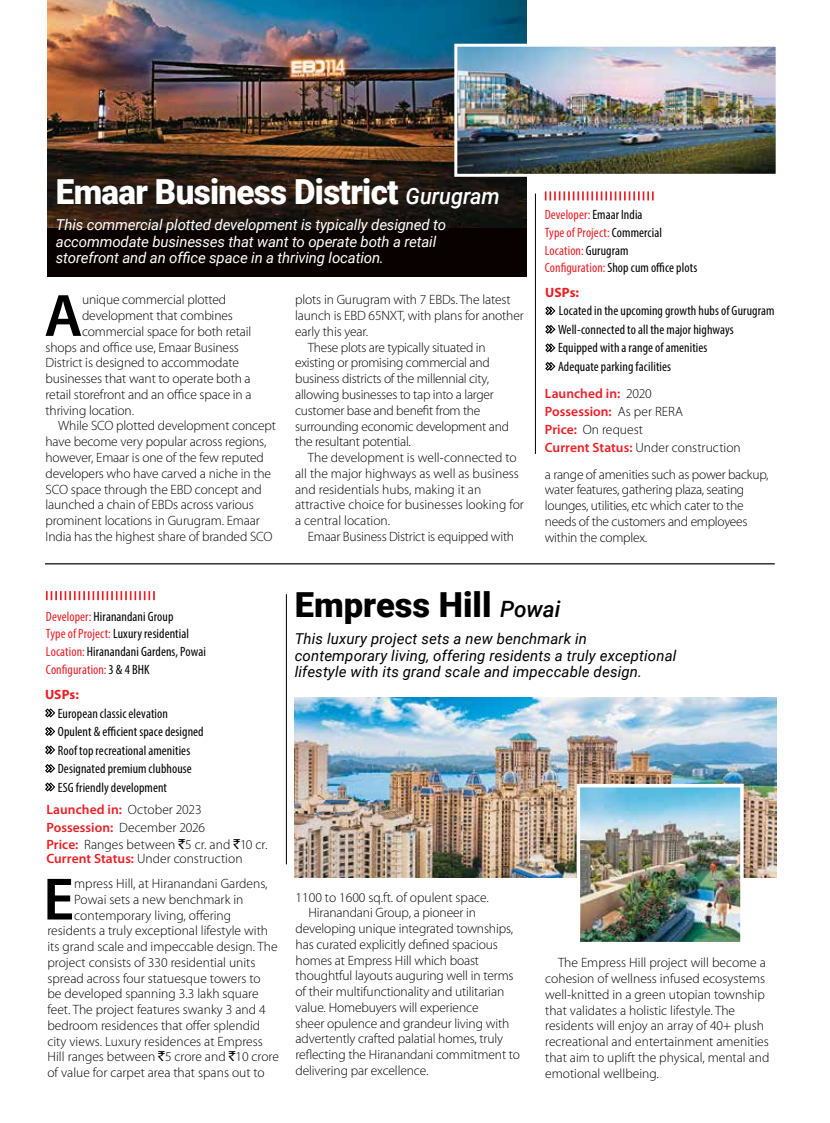
<style>
.page{position:relative;width:830px;height:1123px;background:#fff}
.page>*{position:absolute;margin:0;border:0;box-sizing:border-box;transform-origin:0 0}
.t1{font:600 60.3px "Myriad Pro";color:#000}
.t2{font:900 34.5px "Roboto";letter-spacing:-.02em;color:#fff;scale:.96 1}
.t3{font:900 34.5px "Roboto";color:#000}
.t4{font:italic 15px/16.5px "Roboto";letter-spacing:-.01em;color:#fff}
.t5{font:italic 15px/16.5px "Roboto";letter-spacing:.01em;color:#000}
.t6{font:300 13.5px/15.8px "Myriad Pro";letter-spacing:-.01em;color:#000}
.t7{font:condensed 13.5px/18.5px "Myriad Pro";letter-spacing:.005em;color:#000}
.t8{font:condensed 13.5px/17.7px "Myriad Pro";letter-spacing:.005em;color:#ed1d24}
.t9{font:600 13.5px/17.7px "Myriad Pro";letter-spacing:.005em;color:#ed1d24}
.t10{font:700 13.5px "Myriad Pro";color:#ed1d24}
.s1{font-weight:500;font-style:italic;font-size:22.5px}
.s2{color:#000}
.s3{font-weight:300;color:#000}
.s4{color:#ed1d24}
.s5{font-weight:600;color:#ed1d24}
.s6{font-family:"Rupee Foradian";font-weight:400}
</style>
<div class="page">
<hr style="left:45px;top:563px;width:729px;height:1px;background:#000">
<hr style="left:535px;top:193px;width:1px;height:261px;background:#000">
<div style="left:47px;top:0;width:479px;height:276px;background:#090000"></div>
<img style="left:47px;top:0;width:479px;height:228px">
<svg style="left:545px;top:306px;width:10px;height:9px"></svg>
<svg style="left:545px;top:325px;width:10px;height:9px"></svg>
<svg style="left:545px;top:343px;width:10px;height:9px"></svg>
<svg style="left:545px;top:362px;width:10px;height:9px"></svg>
<svg style="left:544px;top:191px;width:109px;height:9px"></svg>
<img style="left:458px;top:48px;width:316px;height:125px">
<div style="left:454px;top:44px;width:324px;height:133px;border:3px solid #fff"></div>
<hr style="left:286px;top:594px;width:1px;height:270px;background:#000">
<img style="left:295px;top:697px;width:481px;height:181px">
<svg style="left:45px;top:708px;width:10px;height:9px"></svg>
<svg style="left:45px;top:727px;width:10px;height:9px"></svg>
<svg style="left:45px;top:745px;width:10px;height:9px"></svg>
<svg style="left:45px;top:764px;width:10px;height:9px"></svg>
<svg style="left:45px;top:782px;width:10px;height:9px"></svg>
<svg style="left:46px;top:591px;width:109px;height:9px"></svg>
<img style="left:580px;top:788px;width:159px;height:153px">
<div style="left:576px;top:784px;width:167px;height:161px;border:3px solid #fff"></div>
<h2 class="t2" style="left:56px;top:168px;width:464px">Emaar Business District <span class="s1">Gurugram</span></h2>
<p class="t4" style="left:56px;top:216px;width:391px">This commercial plotted development is typically designed to accommodate businesses that want to operate both a retail storefront and an office space in a thriving location.</p>
<h1 class="t1" style="left:44px;top:282px;width:40px">A</h1>
<p class="t6" style="left:82px;top:292px;width:146px">unique commercial plotted</p>
<p class="t6" style="left:82px;top:308px;width:152px">development that combines</p>
<p class="t6" style="left:82px;top:323px;width:171px">commercial space for both retail</p>
<p class="t6" style="left:45px;top:339px;width:195px">shops and office use, Emaar Business</p>
<p class="t6" style="left:45px;top:355px;width:195px">District is designed to accommodate</p>
<p class="t6" style="left:45px;top:371px;width:207px">businesses that want to operate both a</p>
<p class="t6" style="left:45px;top:386px;width:207px">retail storefront and an office space in a</p>
<p class="t6" style="left:45px;top:402px;width:90px">thriving location.</p>
<p class="t6" style="left:58px;top:418px;width:219px">While SCO plotted development concept</p>
<p class="t6" style="left:45px;top:434px;width:222px">have become very popular across regions,</p>
<p class="t6" style="left:45px;top:449px;width:220px">however, Emaar is one of the few reputed</p>
<p class="t6" style="left:45px;top:465px;width:227px">developers who have carved a niche in the</p>
<p class="t6" style="left:45px;top:481px;width:218px">SCO space through the EBD concept and</p>
<p class="t6" style="left:45px;top:497px;width:210px">launched a chain of EBDs across various</p>
<p class="t6" style="left:45px;top:512px;width:216px">prominent locations in Gurugram. Emaar</p>
<p class="t6" style="left:45px;top:528px;width:228px">India has the highest share of branded SCO</p>
<p class="t6" style="left:295px;top:292px;width:217px">plots in Gurugram with 7 EBDs. The latest</p>
<p class="t6" style="left:295px;top:308px;width:230px">launch is EBD 65NXT, with plans for another</p>
<p class="t6" style="left:295px;top:323px;width:74px">early this year.</p>
<p class="t6" style="left:308px;top:339px;width:179px">These plots are typically situated in</p>
<p class="t6" style="left:295px;top:355px;width:196px">existing or promising commercial and</p>
<p class="t6" style="left:295px;top:371px;width:195px">business districts of the millennial city,</p>
<p class="t6" style="left:295px;top:386px;width:200px">allowing businesses to tap into a larger</p>
<p class="t6" style="left:295px;top:402px;width:187px">customer base and benefit from the</p>
<p class="t6" style="left:295px;top:418px;width:215px">surrounding economic development and</p>
<p class="t6" style="left:295px;top:434px;width:117px">the resultant potential.</p>
<p class="t6" style="left:308px;top:449px;width:210px">The development is well-connected to</p>
<p class="t6" style="left:295px;top:465px;width:225px">all the major highways as well as business</p>
<p class="t6" style="left:295px;top:481px;width:187px">and residentials hubs, making it an</p>
<p class="t6" style="left:295px;top:497px;width:230px">attractive choice for businesses looking for</p>
<p class="t6" style="left:295px;top:512px;width:96px">a central location.</p>
<p class="t6" style="left:308px;top:528px;width:208px">Emaar Business District is equipped with</p>
<p class="t8" style="left:544px;top:206px;width:154px">Developer: <span class="s2">Emaar India<br></span>Type of Project: <span class="s2">Commercial<br></span>Location: <span class="s2">Gurugram<br></span>Configuration: <span class="s2">Shop cum office plots</span></p>
<p class="t10" style="left:545px;top:283px;width:35px">USPs:</p>
<p class="t7" style="left:557px;top:301px;width:218px">Located in the upcoming growth hubs of Gurugram Well-connected to all the major highways Equipped with a range of amenities<br>Adequate parking facilities</p>
<p class="t9" style="left:544px;top:385px;width:197px">Launched in: <span class="s3">2020<br></span>Possession: <span class="s3">As per RERA<br></span>Price: <span class="s3">On request<br></span>Current Status: <span class="s3">Under construction</span></p>
<p class="t6" style="left:544px;top:466px;width:225px">a range of amenities such as power backup, water features, gathering plaza, seating lounges, utilities, etc which cater to the needs of the customers and employees within the complex.</p>
<p class="t7" style="left:46px;top:607px;width:161px;line-height:17.7px"><span class="s4">Developer:</span> Hiranandani Group<br><span class="s4">Type of Project:</span> Luxury residential<br><span class="s4">Location:</span> Hiranandani Gardens, Powai<br><span class="s4">Configuration:</span> 3 &amp; 4 BHK</p>
<p class="t10" style="left:45px;top:685px;width:35px">USPs:</p>
<p class="t7" style="left:58px;top:703px;width:147px">European classic elevation<br>Opulent &amp; efficient space designed<br>Roof top recreational amenities<br>Designated premium clubhouse<br>ESG friendly development</p>
<p class="t6" style="left:46px;top:800px;width:222px;line-height:17.7px"><span class="s5">Launched in:</span> October 2023<br><span class="s5">Possession:</span> December 2026<br><span class="s5">Price:</span> Ranges between <span class="s6">`</span>5 cr. and <span class="s6">`</span>10 cr.</p>
<p class="t6" style="left:46px;top:850px;width:198px"><span class="s5">Current Status:</span> Under construction</p>
<h1 class="t1" style="left:43px;top:866px;width:33px">E</h1>
<p class="t6" style="left:74px;top:875px;width:195px">mpress Hill, at Hiranandani Gardens,</p>
<p class="t6" style="left:74px;top:891px;width:171px">Powai sets a new benchmark in</p>
<p class="t6" style="left:74px;top:907px;width:158px">contemporary living, offering</p>
<p class="t6" style="left:47px;top:922px;width:222px">residents a truly exceptional lifestyle with</p>
<p class="t6" style="left:47px;top:938px;width:231px">its grand scale and impeccable design. The</p>
<p class="t6" style="left:47px;top:954px;width:209px">project consists of 330 residential units</p>
<p class="t6" style="left:47px;top:970px;width:215px">spread across four statuesque towers to</p>
<p class="t6" style="left:47px;top:985px;width:212px">be developed spanning 3.3 lakh square</p>
<p class="t6" style="left:47px;top:1001px;width:220px">feet. The project features swanky 3 and 4</p>
<p class="t6" style="left:47px;top:1017px;width:214px">bedroom residences that offer splendid</p>
<p class="t6" style="left:47px;top:1033px;width:217px">city views. Luxury residences at Empress</p>
<p class="t6" style="left:47px;top:1048px;width:233px">Hill ranges between <span class="s6">`</span>5 crore and <span class="s6">`</span>10 crore</p>
<p class="t6" style="left:47px;top:1064px;width:219px">of value for carpet area that spans out to</p>
<h2 class="t3" style="left:294px;top:580px;width:267px">Empress Hill <span class="s1">Powai</span></h2>
<p class="t5" style="left:294px;top:630px;width:383px">This luxury project sets a new benchmark in contemporary living, offering residents a truly exceptional lifestyle with its grand scale and impeccable design.</p>
<p class="t6" style="left:295px;top:889px;width:195px">1100 to 1600 sq.ft. of opulent space.</p>
<p class="t6" style="left:308px;top:904px;width:169px">Hiranandani Group, a pioneer in</p>
<p class="t6" style="left:295px;top:920px;width:219px">developing unique integrated townships,</p>
<p class="t6" style="left:295px;top:936px;width:204px">has curated explicitly defined spacious</p>
<p class="t6" style="left:295px;top:952px;width:185px">homes at Empress Hill which boast</p>
<p class="t6" style="left:295px;top:967px;width:219px">thoughtful layouts auguring well in terms</p>
<p class="t6" style="left:295px;top:983px;width:210px">of their multifunctionality and utilitarian</p>
<p class="t6" style="left:295px;top:999px;width:184px">value. Homebuyers will experience</p>
<p class="t6" style="left:295px;top:1015px;width:215px">sheer opulence and grandeur living with</p>
<p class="t6" style="left:295px;top:1030px;width:209px">advertently crafted palatial homes, truly</p>
<p class="t6" style="left:295px;top:1046px;width:226px">reflecting the Hiranandani commitment to</p>
<p class="t6" style="left:295px;top:1062px;width:134px">delivering par excellence.</p>
<p class="t6" style="left:545px;top:954px;width:226px;text-indent:13px">The Empress Hill project will become a cohesion of wellness infused ecosystems well-knitted in a green utopian township that validates a holistic lifestyle. The residents will enjoy an array of 40+ plush recreational and entertainment amenities that aim to uplift the physical, mental and emotional wellbeing.</p>
</div>
